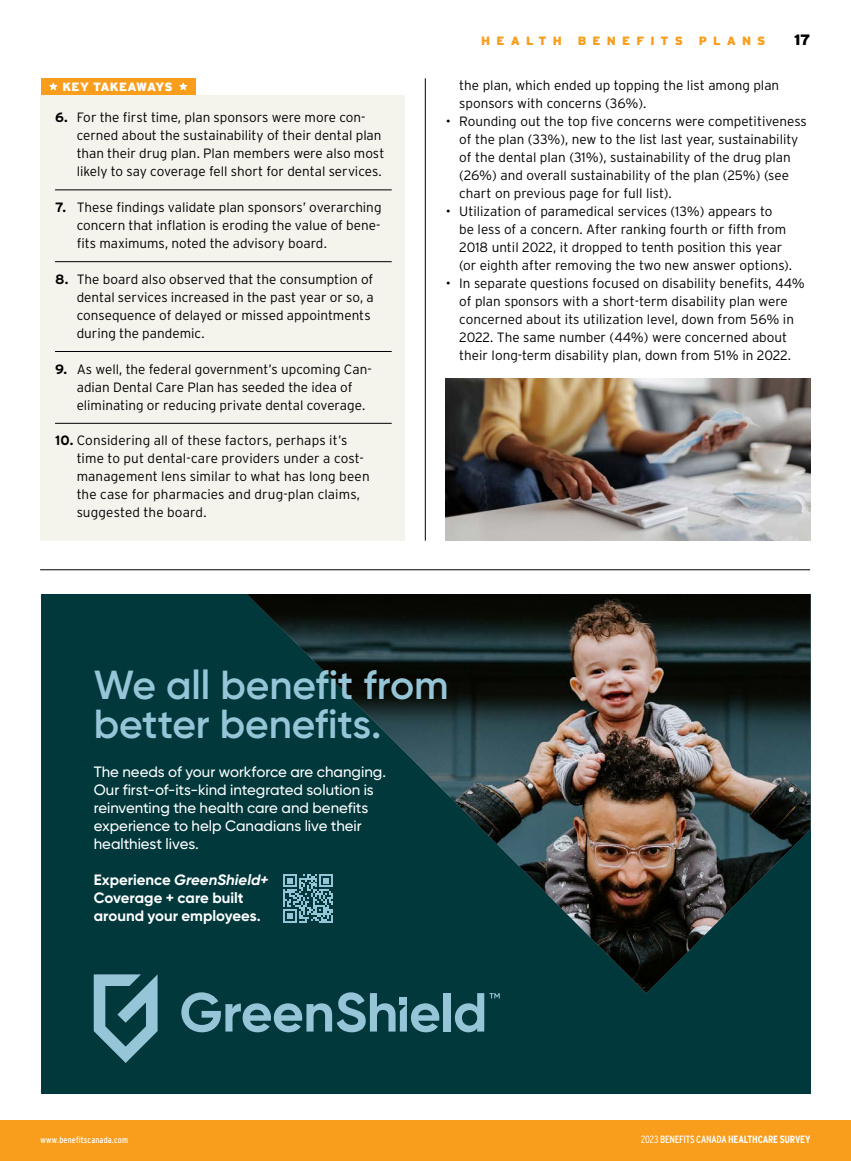
<style>
.page{position:relative;width:851px;height:1161px;background:#fff}
.page>*{position:absolute;margin:0;border:0;box-sizing:border-box;transform-origin:0 0}
.t1{font:600 40.5px/39px "Gilroy";letter-spacing:-.005em;color:#96c5d7}
.t2{font:500 15px/18px "Gilroy";color:#fff}
.t3{font:700 15px/18px "Gilroy";color:#fff}
.t4{font:900 15px "Interstate";color:#000}
.t5{font:300 13.5px/18px "Interstate";color:#000}
.t6{font:900 12px "Interstate";letter-spacing:.51em;color:#f99d1c}
.t7{font:900 12px "Interstate";letter-spacing:.005em;color:#fff}
.t8{font:700 10.5px "Interstate Condensed";letter-spacing:-.025em;color:#fff}
.t9{font:9px "Interstate Condensed";letter-spacing:.015em;color:#fff}
.s1{font-weight:700}
.s2{font-style:italic}
.s3{font-weight:300}
.s4{font-weight:400}
</style>
<div class="page">
<div style="left:0;top:1120px;width:850px;height:41px;background:#f99d1c"></div>
<hr style="left:425px;top:78px;width:1px;height:463px;background:#000">
<hr style="left:40px;top:570px;width:770px;height:1px;background:#000">
<div style="left:40px;top:95px;width:365px;height:446px;background:#f4f3ec"></div>
<hr style="left:55px;top:190px;width:337px;height:1px;background:#000">
<hr style="left:55px;top:261px;width:337px;height:1px;background:#000">
<hr style="left:55px;top:351px;width:337px;height:1px;background:#000">
<hr style="left:55px;top:423px;width:337px;height:1px;background:#000">
<div style="left:41px;top:78px;width:154px;height:17px;background:#f99d1c"></div>
<svg style="left:49px;top:82px;width:9px;height:8px"></svg>
<svg style="left:179px;top:82px;width:8px;height:8px"></svg>
<img style="left:446px;top:378px;width:364px;height:163px">
<div style="left:40px;top:594px;width:770px;height:500px;background:#00383c"></div>
<div style="left:443px;top:993px;width:7px;height:39px;background:#96c5d7"></div>
<svg style="left:455px;top:993px;width:44px;height:39px"></svg>
<svg style="left:181px;top:992px;width:258px;height:40px"></svg>
<div style="left:400px;top:997px;width:7px;height:7px;background:#96c5d7"></div>
<svg style="left:94px;top:974px;width:63px;height:89px"></svg>
<img style="left:247px;top:594px;width:563px;height:399px">
<svg style="left:283px;top:874px;width:49px;height:49px"></svg>
<p class="t7" style="left:62px;top:80px;width:111px">KEY TAKEAWAYS</p>
<p class="t5" style="left:77px;top:108px;width:309px;text-indent:-22px"><span class="s1">6.</span> For the first time, plan sponsors were more con&shy;cerned about the sustainability of their dental plan than their drug plan. Plan members were also most likely to say coverage fell short for dental services.</p>
<p class="t5" style="left:77px;top:198px;width:306px;text-align:justify;text-indent:-22px"><span class="s1">7.</span> These findings validate plan sponsors’ overarching concern that inflation is eroding the value of bene&shy;fits maximums, noted the advisory board.</p>
<p class="t5" style="left:77px;top:270px;width:299px;text-indent:-22px"><span class="s1">8.</span> The board also observed that the consumption of dental services increased in the past year or so, a consequence of delayed or missed appointments during the pandemic.</p>
<p class="t5" style="left:77px;top:360px;width:296px;text-indent:-22px"><span class="s1">9.</span> As well, the federal government’s upcoming Can&shy;adian Dental Care Plan has seeded the idea of eliminating or reducing private dental coverage.</p>
<p class="t5" style="left:77px;top:432px;width:294px;text-indent:-22px"><span class="s1">10.</span> Considering all of these factors, perhaps it’s time to put dental-care providers under a cost&shy;management lens similar to what has long been the case for pharmacies and drug-plan claims, suggested the board.</p>
<p class="t6" style="left:481px;top:33px;width:82px">HEALTH</p>
<p class="t6" style="left:577px;top:33px;width:107px">BENEFITS</p>
<p class="t6" style="left:698px;top:33px;width:68px">PLANS</p>
<p class="t4" style="left:794px;top:31px;width:18px">17</p>
<p class="t5" style="left:459px;top:76px;width:321px">the plan, which ended up topping the list among plan sponsors with concerns (36%).</p>
<p class="t5" style="left:459px;top:112px;width:349px;text-indent:-14px">• Rounding out the top five concerns were competitiveness of the plan (33%), new to the list last year, sustainability of the dental plan (31%), sustainability of the drug plan (26%) and overall sustainability of the plan (25%) (see chart on previous page for full list).</p>
<p class="t5" style="left:459px;top:202px;width:334px;text-indent:-14px">• Utilization of paramedical services (13%) appears to<br>be less of a concern. After ranking fourth or fifth from 2018 until 2022, it dropped to tenth position this year (or eighth after removing the two new answer options).</p>
<p class="t5" style="left:446px;top:274px;width:360px;text-align:center">• In separate questions focused on disability benefits, 44% of plan sponsors with a short-term disability plan were concerned about its utilization level, down from 56% in 2022. The same number (44%) were concerned about their long-term disability plan, down from 51% in 2022.</p>
<p class="t1" style="left:94px;top:665px;width:356px">We all benefit from better benefits.</p>
<p class="t2" style="left:94px;top:763px;width:294px">The needs of your workforce are changing.<br>Our first-of-its-kind integrated solution is reinventing the health care and benefits experience to help Canadians live their healthiest lives.</p>
<p class="t3" style="left:94px;top:871px;width:176px">Experience <span class="s2">GreenShield+<br></span>Coverage + care built around your employees.</p>
<p class="t9" style="left:40px;top:1135px;width:89px">www.benefitscanada.com</p>
<p class="t8" style="left:641px;top:1134px;width:171px"><span class="s3">2023</span> <span class="s4">BENEFITS CANADA</span> HEALTHCARE SURVEY</p>
</div>
